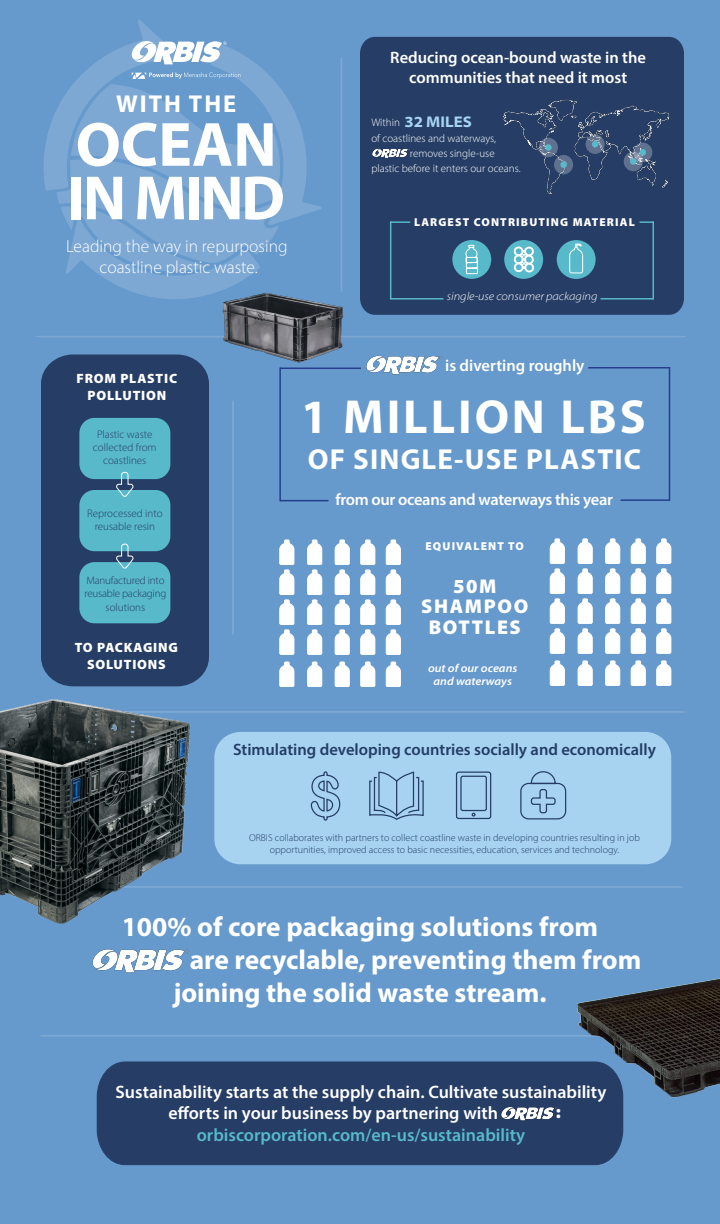
<style>
.page{position:relative;width:720px;height:1224px;background:#69c}
.page>*{position:absolute;margin:0;border:0;box-sizing:border-box;transform-origin:0 0}
.t1{font:700 63px "Myriad Pro";letter-spacing:-.02em;color:#fff}
.t2{font:700 48px "Myriad Pro";letter-spacing:.06em;color:#fff}
.t3{font:700 29px "Myriad Pro";letter-spacing:.04em;color:#fff}
.t4{font:700 27.5px "Myriad Pro";color:#fff}
.t5{font:700 24.5px "Myriad Pro";letter-spacing:.08em;color:#fff}
.t6{font:900 20px "Myriad Pro";letter-spacing:.08em;color:#fff}
.t7{font:600 18px/21.6px "Myriad Pro";color:#fff;text-align:center}
.t8{font:600 18px "Myriad Pro";color:#58b9cb}
.t9{font:900 18px "Myriad Pro";color:#fff}
.t10{font:300 17.5px "Myriad Pro";color:#fff}
.t11{font:600 16.5px/19.8px "Myriad Pro";color:#fff;text-align:center}
.t12{font:600 16.5px "Myriad Pro";color:#243d65}
.t13{font:600 16.5px "Myriad Pro";letter-spacing:-.02em;color:#fff}
.t14{font:700 semi-expanded 15.5px "Myriad Pro";color:#a6d4f2}
.t15{font:900 13.5px "Myriad Pro";letter-spacing:.06em;color:#fff}
.t16{font:900 11.5px "Myriad Pro";letter-spacing:.1em;color:#fff}
.t17{font:italic 300 semi-expanded 11.5px "Myriad Pro";color:#fff}
.t18{font:italic 600 semi-expanded 11.5px "Myriad Pro";color:#fff}
.t19{font:300 11px "Myriad Pro";color:#fff}
.t20{font:300 11px "Myriad Pro";color:#263d66}
.t21{font:300 11px/13.2px "Myriad Pro";letter-spacing:-.02em;color:#263d66;text-align:center}
.t22{font:300 10px "Myriad Pro";color:#243d65}
</style>
<div class="page">
<div style="left:97px;top:1062px;width:526px;height:103px;background:#263d66"></div>
<div style="left:41px;top:355px;width:168px;height:331px;background:#263e66"></div>
<img style="left:358px;top:355px;width:85px;height:20px">
<svg style="left:219px;top:886px;width:464px;height:2px"></svg>
<svg style="left:40px;top:1035px;width:515px;height:2px"></svg>
<svg style="left:219px;top:711px;width:466px;height:2px"></svg>
<svg style="left:232px;top:401px;width:2px;height:234px"></svg>
<hr style="left:588px;top:367px;width:82px;height:2px;background:#253f8e">
<hr style="left:280px;top:368px;width:81px;height:1px;background:#253f8e">
<hr style="left:669px;top:367px;width:1px;height:134px;background:#253f8e">
<hr style="left:279px;top:368px;width:2px;height:133px;background:#253f8e">
<hr style="left:621px;top:499px;width:48px;height:2px;background:#253f8e">
<hr style="left:280px;top:500px;width:49px;height:1px;background:#253f8e">
<div style="left:79px;top:418px;width:91px;height:61px;background:#58b9cb;border-radius:15px"></div>
<div style="left:79px;top:490px;width:91px;height:61px;background:#58b9cb;border-radius:15px"></div>
<div style="left:79px;top:562px;width:91px;height:61px;background:#58b9cb;border-radius:15px"></div>
<svg style="left:116px;top:471px;width:19px;height:26px"></svg>
<svg style="left:116px;top:543px;width:19px;height:26px"></svg>
<img style="left:272px;top:355px;width:49px;height:8px">
<img style="left:0;top:686px;width:219px;height:238px">
<svg style="left:279px;top:539px;width:16px;height:116px"></svg>
<svg style="left:279px;top:661px;width:16px;height:26px"></svg>
<svg style="left:307px;top:539px;width:15px;height:116px"></svg>
<svg style="left:307px;top:661px;width:15px;height:26px"></svg>
<svg style="left:334px;top:539px;width:16px;height:116px"></svg>
<svg style="left:334px;top:661px;width:16px;height:26px"></svg>
<svg style="left:360px;top:539px;width:16px;height:116px"></svg>
<svg style="left:360px;top:661px;width:16px;height:26px"></svg>
<svg style="left:386px;top:539px;width:15px;height:116px"></svg>
<svg style="left:386px;top:661px;width:15px;height:26px"></svg>
<svg style="left:550px;top:538px;width:15px;height:116px"></svg>
<svg style="left:550px;top:660px;width:15px;height:26px"></svg>
<svg style="left:577px;top:538px;width:16px;height:116px"></svg>
<svg style="left:577px;top:660px;width:16px;height:26px"></svg>
<svg style="left:605px;top:538px;width:16px;height:116px"></svg>
<svg style="left:605px;top:660px;width:16px;height:26px"></svg>
<svg style="left:630px;top:538px;width:16px;height:116px"></svg>
<svg style="left:630px;top:660px;width:16px;height:26px"></svg>
<svg style="left:656px;top:538px;width:16px;height:116px"></svg>
<svg style="left:656px;top:660px;width:16px;height:26px"></svg>
<div style="left:214px;top:732px;width:457px;height:132px;background:#a7d3f1;border-radius:26px"></div>
<svg style="left:310px;top:771px;width:31px;height:50px"></svg>
<svg style="left:369px;top:771px;width:55px;height:49px"></svg>
<svg style="left:455px;top:771px;width:37px;height:49px"></svg>
<svg style="left:520px;top:771px;width:47px;height:49px"></svg>
<img style="left:555px;top:978px;width:165px;height:160px">
<svg style="left:36px;top:20px;width:650px;height:335px"></svg>
<div style="left:640px;top:149px;width:6px;height:7px;background:#58b9cb;border-radius:50%"></div>
<img style="left:92px;top:949px;width:97px;height:24px">
<div style="left:500px;top:1100px;width:60px;height:26px;background:#263d66"></div>
<img style="left:496px;top:1104px;width:77px;height:26px">
<p class="t5" style="left:116px;top:88px;width:122px">WITH THE</p>
<p class="t1" style="left:76px;top:103px;width:203px">OCEAN</p>
<p class="t1" style="left:67px;top:157px;width:219px">IN MIND</p>
<p class="t10" style="left:66px;top:236px;width:223px">Leading the way in repurposing</p>
<p class="t10" style="left:100px;top:257px;width:160px">coastline plastic waste.</p>
<p class="t11" style="left:390px;top:47px;width:257px">Reducing ocean-bound waste in the communities that need it most</p>
<p class="t14" style="left:404px;top:111px;width:69px">32 MILES</p>
<p class="t19" style="left:371px;top:116px;width:30px">Within</p>
<p class="t19" style="left:371px;top:131px;width:126px">of coastlines and waterways,</p>
<p class="t19" style="left:410px;top:147px;width:86px">removes single-use</p>
<p class="t19" style="left:371px;top:161px;width:151px">plastic before it enters our oceans.</p>
<p class="t16" style="left:414px;top:214px;width:222px">LARGEST CONTRIBUTING MATERIAL</p>
<p class="t17" style="left:447px;top:289px;width:152px">single-use consumer packaging</p>
<p class="t15" style="left:77px;top:370px;width:102px">FROM PLASTIC</p>
<p class="t15" style="left:87px;top:386px;width:80px">POLLUTION</p>
<p class="t20" style="left:97px;top:428px;width:57px">Plastic waste</p>
<p class="t20" style="left:93px;top:441px;width:65px">collected from</p>
<p class="t20" style="left:103px;top:454px;width:45px">coastlines</p>
<p class="t20" style="left:87px;top:507px;width:77px">Reprocessed into</p>
<p class="t20" style="left:95px;top:520px;width:62px">reusable resin</p>
<p class="t21" style="left:86px;top:574px;width:80px">Manufactured into</p>
<p class="t21" style="left:85px;top:587px;width:83px">reusable packaging solutions</p>
<p class="t15" style="left:75px;top:639px;width:105px">TO PACKAGING</p>
<p class="t15" style="left:87px;top:655px;width:80px">SOLUTIONS</p>
<p class="t11" style="left:445px;top:355px;width:141px">is diverting roughly</p>
<p class="t2" style="left:301px;top:386px;width:346px">1 MILLION LBS</p>
<p class="t3" style="left:308px;top:440px;width:335px">OF SINGLE-USE PLASTIC</p>
<p class="t13" style="left:336px;top:489px;width:279px">from our oceans and waterways this year</p>
<p class="t16" style="left:425px;top:538px;width:100px">EQUIVALENT TO</p>
<p class="t6" style="left:453px;top:573px;width:45px">50M</p>
<p class="t6" style="left:421px;top:593px;width:108px">SHAMPOO</p>
<p class="t6" style="left:429px;top:614px;width:94px">BOTTLES</p>
<p class="t18" style="left:428px;top:660px;width:91px">out of our oceans</p>
<p class="t18" style="left:434px;top:674px;width:80px">and waterways</p>
<p class="t12" style="left:233px;top:739px;width:424px">Stimulating developing countries socially and economically</p>
<p class="t22" style="left:249px;top:832px;width:392px">ORBIS collaborates with partners to collect coastline waste in developing countries resulting in job</p>
<p class="t22" style="left:270px;top:844px;width:351px">opportunities, improved access to basic necessities, education, services and technology.</p>
<p class="t4" style="left:122px;top:909px;width:478px">100% of core packaging solutions from</p>
<p class="t4" style="left:190px;top:942px;width:453px">are recyclable, preventing them from</p>
<p class="t4" style="left:173px;top:975px;width:375px">joining the solid waste stream.</p>
<p class="t7" style="left:116px;top:1080px;width:492px">Sustainability starts at the supply chain. Cultivate sustainability efforts in your business by partnering with ORBIS:</p>
<p class="t8" style="left:197px;top:1123px;width:330px">orbiscorporation.com/en-us/sustainability</p>
<p class="t9" style="left:556px;top:1100px;width:7px">:</p>
</div>
